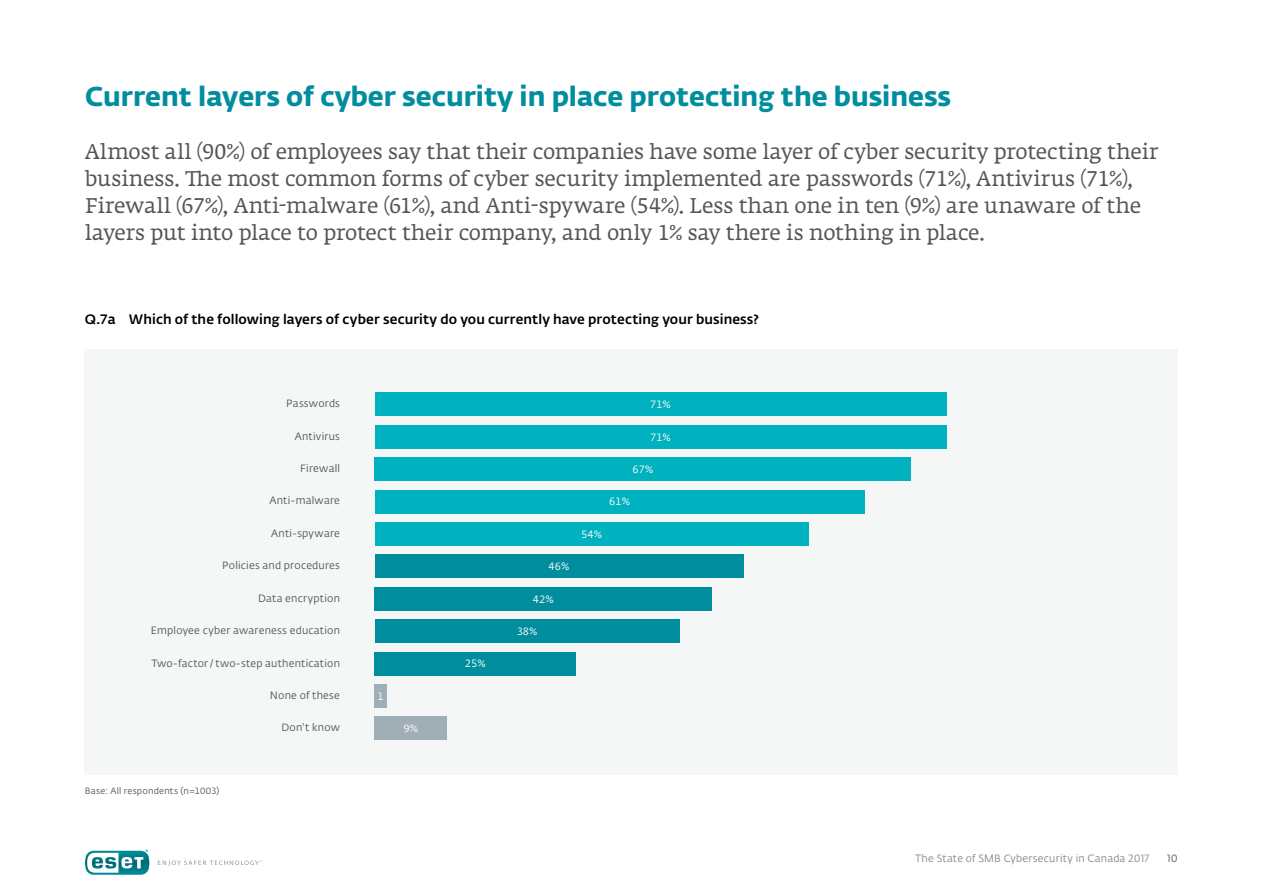
<style>
.page{position:relative;width:1263px;height:893px;background:#fff}
.page>*{position:absolute;margin:0;border:0;box-sizing:border-box;transform-origin:0 0}
.t1{font:27px "Fedra Sans Alt Pro Bold LF";color:#008e9e}
.t2{font:21px/27px "Fedra Serif A Std";letter-spacing:-.005em;color:#555756}
.t3{font:13.5px "Fedra Sans Alt Pro Med LF";letter-spacing:.01em;color:#000}
.t4{font:10.5px "Fedra Sans Alt Pro Book LF";letter-spacing:.02em;color:#555756}
.t5{font:10.5px "Fedra Sans Alt Pro Book LF";letter-spacing:.02em;color:#878988}
.t6{font:10.5px "Fedra Sans Alt Pro Book LF";color:#fff}
.t7{font:9px "Fedra Sans Alt Pro Book LF";letter-spacing:.025em;color:#555756}
</style>
<div class="page">
<svg style="left:158px;top:860px;width:104px;height:6px"></svg>
<svg style="left:85px;top:849px;width:64px;height:26px"></svg>
<div style="left:85px;top:350px;width:1093px;height:425px;background:#f5f6f6"></div>
<div style="left:375px;top:554px;width:368px;height:24px;background:#008e9e"></div>
<div style="left:375px;top:587px;width:337px;height:24px;background:#008e9e"></div>
<div style="left:375px;top:619px;width:304px;height:24px;background:#008e9e"></div>
<div style="left:375px;top:716px;width:72px;height:24px;background:#a0aeb5"></div>
<div style="left:375px;top:684px;width:12px;height:24px;background:#a0aeb5"></div>
<div style="left:375px;top:652px;width:201px;height:23px;background:#008e9e"></div>
<div style="left:375px;top:522px;width:433px;height:24px;background:#00b1bf"></div>
<div style="left:375px;top:490px;width:489px;height:23px;background:#00b1bf"></div>
<div style="left:375px;top:457px;width:536px;height:24px;background:#00b1bf"></div>
<div style="left:375px;top:425px;width:571px;height:24px;background:#00b1bf"></div>
<div style="left:375px;top:392px;width:571px;height:24px;background:#00b1bf"></div>
<p class="t1" style="left:85px;top:75px;width:868px">Current layers of cyber security in place protecting the business</p>
<p class="t2" style="left:85px;top:140px;width:1075px">Almost all (90%) of employees say that their companies have some layer of cyber security protecting their business. The most common forms of cyber security implemented are passwords (71%), Antivirus (71%), Firewall (67%), Anti-malware (61%), and Anti-spyware (54%). Less than one in ten (9%) are unaware of the layers put into place to protect their company, and only 1% say there is nothing in place.</p>
<p class="t3" style="left:85px;top:309px;width:675px">Q.7a Which of the following layers of cyber security do you currently have protecting your business?</p>
<p class="t4" style="left:286px;top:396px;width:55px">Passwords</p>
<p class="t4" style="left:295px;top:429px;width:47px">Antivirus</p>
<p class="t4" style="left:300px;top:461px;width:41px">Firewall</p>
<p class="t4" style="left:269px;top:493px;width:72px">Anti-malware</p>
<p class="t4" style="left:271px;top:526px;width:70px">Anti-spyware</p>
<p class="t4" style="left:222px;top:558px;width:119px">Policies and procedures</p>
<p class="t4" style="left:258px;top:591px;width:83px">Data encryption</p>
<p class="t4" style="left:151px;top:623px;width:191px">Employee cyber awareness education</p>
<p class="t6" style="left:549px;top:559px;width:22px">46%</p>
<p class="t6" style="left:533px;top:591px;width:22px">42%</p>
<p class="t6" style="left:517px;top:624px;width:22px">38%</p>
<p class="t6" style="left:650px;top:397px;width:22px">71%</p>
<p class="t6" style="left:650px;top:429px;width:22px">71%</p>
<p class="t6" style="left:632px;top:462px;width:22px">67%</p>
<p class="t6" style="left:609px;top:494px;width:22px">61%</p>
<p class="t6" style="left:581px;top:527px;width:22px">54%</p>
<p class="t4" style="left:151px;top:655px;width:190px">Two-factor/two-step authentication</p>
<p class="t4" style="left:270px;top:688px;width:72px">None of these</p>
<p class="t6" style="left:378px;top:689px;width:8px">1</p>
<p class="t6" style="left:465px;top:656px;width:22px">25%</p>
<p class="t4" style="left:281px;top:720px;width:60px">Don't know</p>
<p class="t6" style="left:403px;top:721px;width:16px">9%</p>
<p class="t7" style="left:85px;top:784px;width:136px">Base: All respondents (n=1003)</p>
<p class="t5" style="left:915px;top:851px;width:236px">The State of SMB Cybersecurity in Canada 2017</p>
<p class="t4" style="left:1167px;top:851px;width:12px">10</p>
</div>
